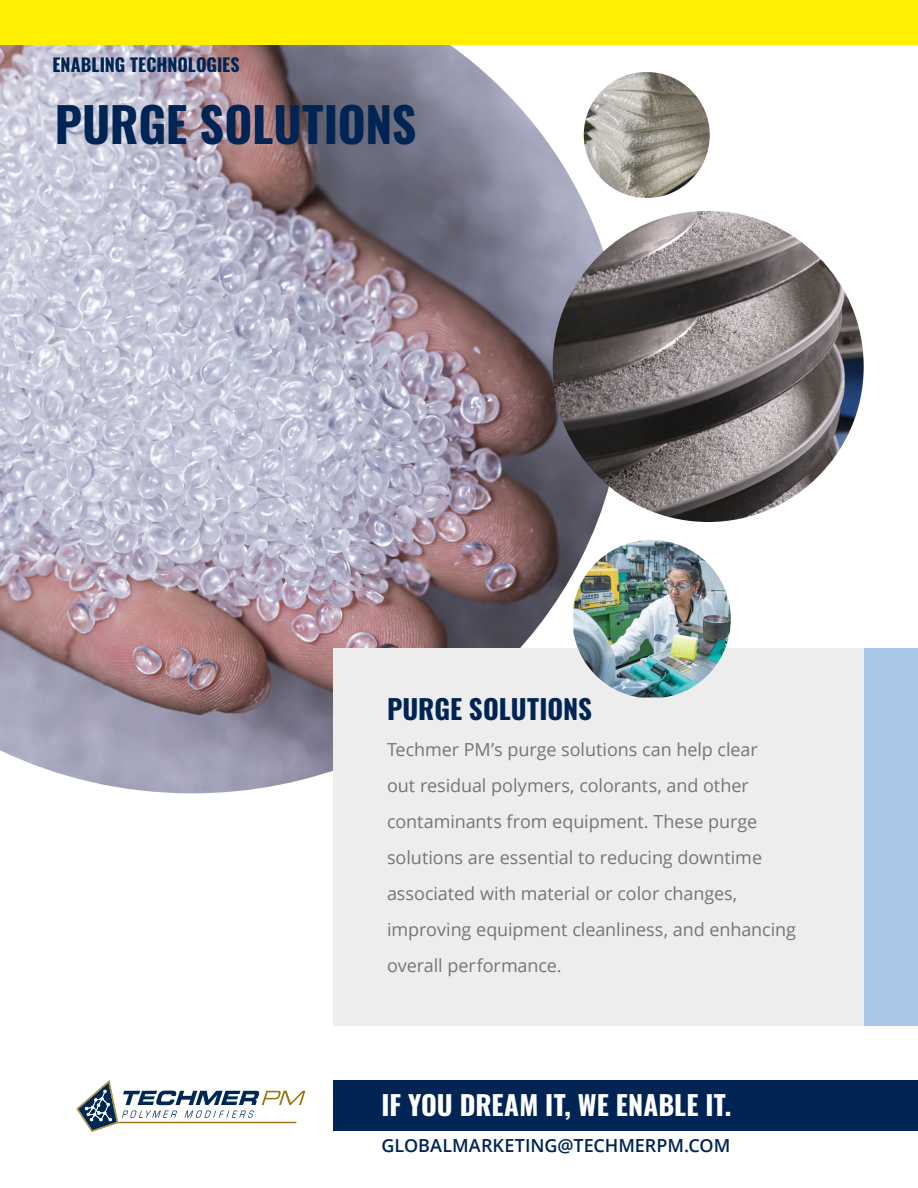
<style>
.page{position:relative;width:918px;height:1188px;background:#fff}
.page>*{position:absolute;margin:0;border:0;box-sizing:border-box;transform-origin:0 0}
.t1{font:700 48px "Oswald";letter-spacing:-.01em;color:#002453}
.t2{font:700 27px "Oswald";letter-spacing:.005em;color:#fff}
.t3{font:700 27px "Oswald";letter-spacing:-.005em;color:#002453}
.t4{font:18px/36px "Open Sans";letter-spacing:-.005em;color:#71767a}
.t5{font:600 18px "Open Sans";color:#002453}
.t6{font:700 18px "Oswald";color:#002453}
</style>
<div class="page">
<img style="left:0;top:44px;width:624px;height:749px">
<div style="left:333px;top:648px;width:531px;height:378px;background:#ededed"></div>
<div style="left:333px;top:1080px;width:585px;height:51px;background:#002453"></div>
<svg style="left:76px;top:1080px;width:229px;height:52px"></svg>
<div style="left:864px;top:648px;width:54px;height:378px;background:#a8c7e9"></div>
<div style="left:0;top:0;width:918px;height:44px;background:#ffef00"></div>
<img style="left:553px;top:211px;width:311px;height:311px;border-radius:156px">
<img style="left:584px;top:72px;width:126px;height:126px;border-radius:63px">
<img style="left:573px;top:540px;width:158px;height:158px">
<p class="t6" style="left:52px;top:55px;width:189px">ENABLING TECHNOLOGIES</p>
<h1 class="t1" style="left:55px;top:99px;width:363px">PURGE SOLUTIONS</h1>
<h2 class="t3" style="left:387px;top:695px;width:207px">PURGE SOLUTIONS</h2>
<p class="t4" style="left:387px;top:731px;width:411px">Techmer PM’s purge solutions can help clear<br>out residual polymers, colorants, and other contaminants from equipment. These purge solutions are essential to reducing downtime associated with material or color changes, improving equipment cleanliness, and enhancing overall performance.</p>
<h2 class="t2" style="left:382px;top:1091px;width:351px">IF YOU DREAM IT, WE ENABLE IT.</h2>
<p class="t5" style="left:382px;top:1133px;width:350px">GLOBALMARKETING@TECHMERPM.COM</p>
</div>
